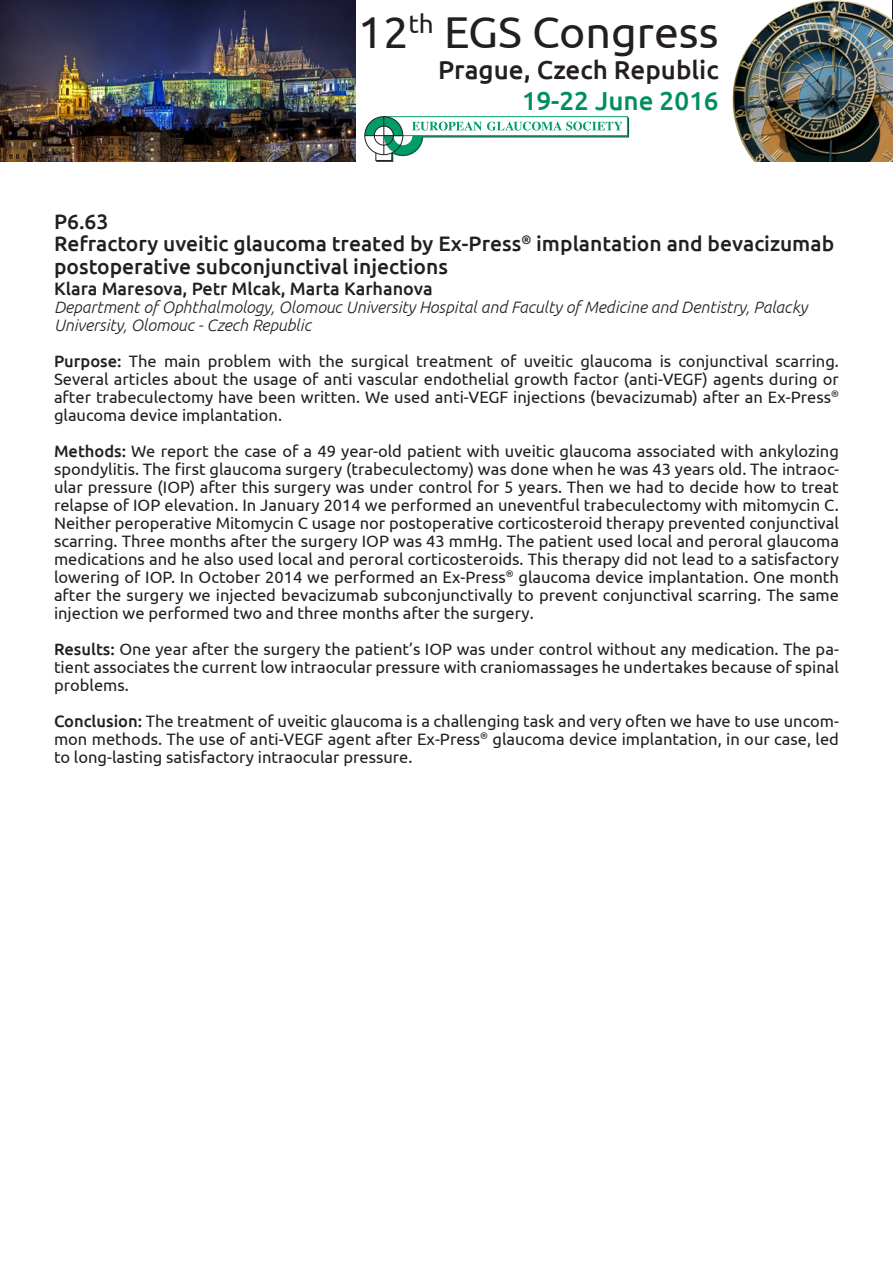
<style>
.page{position:relative;width:893px;height:1263px;background:#fff}
.page>*{position:absolute;margin:0;border:0;box-sizing:border-box;transform-origin:0 0}
.t1{font:44.55px "Ubuntu";color:#231f20}
.t2{font:500 25.95px "Ubuntu";color:#231f20}
.t3{font:500 25.95px "Ubuntu";color:#008f5c}
.Normale__Web{font:500 21px/22.5px "Ubuntu";color:#231f20}
.Normale{font:500 18px "Ubuntu";color:#231f20}
.Normale-2{font:16.5px/18px "Ubuntu";color:#231f20;text-align:justify}
.Normale-3{font:italic 300 16.5px/18px "Ubuntu";color:#231f20}
.s1{font-weight:500}
</style>
<div class="page">
<img style="left:732px;top:0;width:161px;height:162px">
<img style="left:0;top:0;width:355px;height:162px">
<div style="left:377px;top:154px;width:16px;height:8px;border:1px solid #035e44"></div>
<div style="left:376px;top:153px;width:16px;height:7px;background:#fff"></div>
<div style="left:376px;top:153px;width:16px;height:8px;border:1px solid #231f20"></div>
<div style="left:384px;top:116px;width:244px;height:20px;border:1px solid #009c6a"></div>
<div style="left:365px;top:116px;width:38px;height:39px;border:1px solid #231f20;border-radius:50%"></div>
<svg style="left:365px;top:117px;width:257px;height:39px"></svg>
<hr style="left:384px;top:117px;width:1px;height:38px;background:#231f20">
<h1 class="t1" style="left:358px;top:5px;width:362px">12<sup>th</sup> EGS Congress</h1>
<h2 class="t2" style="left:438px;top:53px;width:282px">Prague, Czech Republic</h2>
<h2 class="t3" style="left:522px;top:85px;width:198px">19-22 June 2016</h2>
<p class="Normale__Web" style="left:54px;top:209px;width:56px">P6.63</p>
<p class="Normale__Web" style="left:54px;top:232px;width:782px">Refractory uveitic glaucoma treated by Ex-Press<sup>®</sup> implantation and bevacizumab postoperative subconjunctival injections</p>
<p class="Normale" style="left:54px;top:277px;width:380px">Klara Maresova, Petr Mlcak, Marta Karhanova</p>
<p class="Normale-3" style="left:54px;top:298px;width:755px">Department of Ophthalmology, Olomouc University Hospital and Faculty of Medicine and Dentistry, Palacky<br>University, Olomouc - Czech Republic</p>
<p class="Normale-2" style="left:54px;top:352px;width:786px"><span class="s1">Purpose:</span> The main problem with the surgical treatment of uveitic glaucoma is conjunctival scarring.<br>Several articles about the usage of anti vascular endothelial growth factor (anti-VEGF) agents during or after trabeculectomy have been written. We used anti-VEGF injections (bevacizumab) after an Ex-Press<sup>® </sup>glaucoma device implantation.</p>
<p class="Normale-2" style="left:54px;top:442px;width:787px"><span class="s1">Methods:</span> We report the case of a 49 year-old patient with uveitic glaucoma associated with ankylozing spondylitis. The first glaucoma surgery (trabeculectomy) was done when he was 43 years old. The intraoc&shy;ular pressure (IOP) after this surgery was under control for 5 years. Then we had to decide how to treat relapse of IOP elevation. In January 2014 we performed an uneventful trabeculectomy with mitomycin C.<br>Neither peroperative Mitomycin C usage nor postoperative corticosteroid therapy prevented conjunctival scarring. Three months after the surgery IOP was 43 mmHg. The patient used local and peroral glaucoma medications and he also used local and peroral corticosteroids. This therapy did not lead to a satisfactory lowering of IOP. In October 2014 we performed an Ex-Press<sup>®</sup> glaucoma device implantation. One month after the surgery we injected bevacizumab subconjunctivally to prevent conjunctival scarring. The same injection we performed two and three months after the surgery.</p>
<p class="Normale-2" style="left:54px;top:640px;width:786px"><span class="s1">Results:</span> One year after the surgery the patient’s IOP was under control without any medication. The pa&shy;tient associates the current low intraocular pressure with craniomassages he undertakes because of spinal problems.</p>
<p class="Normale-2" style="left:54px;top:712px;width:786px"><span class="s1">Conclusion:</span> The treatment of uveitic glaucoma is a challenging task and very often we have to use uncom&shy;mon methods. The use of anti-VEGF agent after Ex-Press<sup>®</sup> glaucoma device implantation, in our case, led to long-lasting satisfactory intraocular pressure.</p>
</div>
